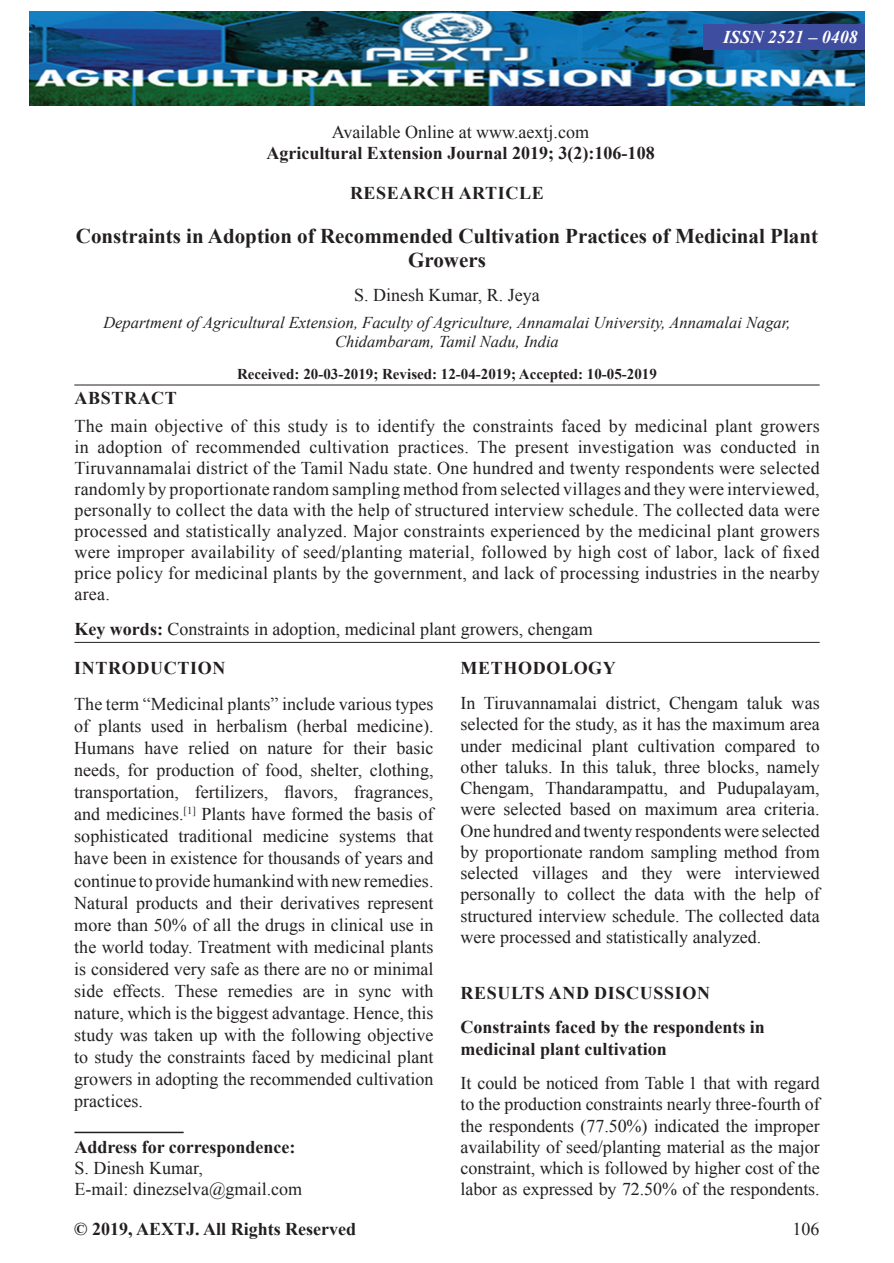
<style>
.page{position:relative;width:894px;height:1263px;background:#fff}
.page>*{position:absolute;margin:0;border:0;box-sizing:border-box;transform-origin:0 0}
.AT{font:700 21px/24px "Times New Roman";color:#231f20;text-align:center}
.TX{font:18px/22px "Times New Roman";color:#231f20;text-align:justify}
.ABS{font:18px/21px "Times New Roman";letter-spacing:.015em;color:#231f20;text-align:justify}
.ADD{font:18px/21px "Times New Roman";color:#231f20}
.KWD{font:18px "Times New Roman";color:#231f20}
.H2_Above_H1{font:700 18px/21.3px "Times New Roman";color:#231f20}
.JUN_NAME{font:700 18px "Times New Roman";color:#231f20}
.H2_Above_H1-2{font:700 18px "Times New Roman";letter-spacing:.035em;color:#231f20}
.WEB{font:18px "Times New Roman";color:#231f20}
.JFOOTER{font:700 18px "Times New Roman";color:#231f20}
.AU{font:18px "Times New Roman";color:#231f20}
.AH{font:700 18px "Times New Roman";letter-spacing:.035em;color:#231f20}
.ISSN_NUM{font:italic 700 18px "Times New Roman";color:#fff}
.ABSH{font:700 18px "Times New Roman";letter-spacing:.035em;color:#231f20}
.JFOOTER-2{font:18px "Times New Roman";color:#231f20}
.AFF{font:italic 16.5px/19.5px "Times New Roman";color:#231f20;text-align:center}
.HIS{font:700 15px "Times New Roman";color:#231f20}
.s1{font-weight:700}
</style>
<div class="page">
<img style="left:29px;top:11px;width:835px;height:94px">
<div style="left:702px;top:24px;width:162px;height:25px;background:#3e4da0"></div>
<hr style="left:74px;top:384px;width:745px;height:1px;background:#231f20">
<hr style="left:74px;top:642px;width:745px;height:1px;background:#231f20">
<hr style="left:74px;top:1131px;width:109px;height:2px;background:#231f20">
<p class="WEB" style="left:332px;top:119px;width:258px">Available Online at www.aextj.com</p>
<p class="JUN_NAME" style="left:266px;top:140px;width:389px">Agricultural Extension Journal 2019; 3(2):106-108</p>
<p class="ISSN_NUM" style="left:723px;top:24px;width:136px">ISSN 2521 – 0408</p>
<p class="AH" style="left:350px;top:179px;width:195px">RESEARCH ARTICLE</p>
<p class="AT" style="left:76px;top:223px;width:743px">Constraints in Adoption of Recommended Cultivation Practices of Medicinal Plant<br>Growers</p>
<p class="AU" style="left:354px;top:283px;width:187px">S. Dinesh Kumar, R. Jeya</p>
<p class="AFF" style="left:103px;top:312px;width:688px">Department of Agricultural Extension, Faculty of Agriculture, Annamalai University, Annamalai Nagar,<br>Chidambaram, Tamil Nadu, India</p>
<p class="HIS" style="left:237px;top:363px;width:421px">Received: 20-03-2019; Revised: 12-04-2019; Accepted: 10-05-2019</p>
<p class="ABSH" style="left:74px;top:385px;width:104px">ABSTRACT</p>
<p class="ABS" style="left:74px;top:415px;width:746px">The main objective of this study is to identify the constraints faced by medicinal plant growers in adoption of recommended cultivation practices. The present investigation was conducted in Tiruvannamalai district of the Tamil Nadu state. One hundred and twenty respondents were selected randomly by proportionate random sampling method from selected villages and they were interviewed, personally to collect the data with the help of structured interview schedule. The collected data were processed and statistically analyzed. Major constraints experienced by the medicinal plant growers were improper availability of seed/planting material, followed by high cost of labor, lack of fixed price policy for medicinal plants by the government, and lack of processing industries in the nearby area.</p>
<p class="KWD" style="left:74px;top:616px;width:519px"><span class="s1">Key words:</span> Constraints in adoption, medicinal plant growers, chengam</p>
<h1 class="H2_Above_H1-2" style="left:74px;top:655px;width:152px">INTRODUCTION</h1>
<p class="TX" style="left:74px;top:692px;width:360px">The term “Medicinal plants” include various types of plants used in herbalism (herbal medicine).<br>Humans have relied on nature for their basic needs, for production of food, shelter, clothing, transportation, fertilizers, flavors, fragrances, and medicines.<sup>[1]</sup> Plants have formed the basis of sophisticated traditional medicine systems that have been in existence for thousands of years and continue to provide humankind with new remedies.<br>Natural products and their derivatives represent more than 50% of all the drugs in clinical use in the world today. Treatment with medicinal plants is considered very safe as there are no or minimal side effects. These remedies are in sync with nature, which is the biggest advantage. Hence, this study was taken up with the following objective to study the constraints faced by medicinal plant growers in adopting the recommended cultivation practices.</p>
<p class="ADD" style="left:74px;top:1136px;width:229px"><span class="s1">Address for correspondence:<br></span>S. Dinesh Kumar,<br>E-mail: dinezselva@gmail.com</p>
<h1 class="H2_Above_H1-2" style="left:460px;top:655px;width:157px">METHODOLOGY</h1>
<p class="TX" style="left:460px;top:692px;width:360px;line-height:21.3px">In Tiruvannamalai district, Chengam taluk was selected for the study, as it has the maximum area under medicinal plant cultivation compared to other taluks. In this taluk, three blocks, namely Chengam, Thandarampattu, and Pudupalayam, were selected based on maximum area criteria.<br>One hundred and twenty respondents were selected by proportionate random sampling method from selected villages and they were interviewed personally to collect the data with the help of structured interview schedule. The collected data were processed and statistically analyzed.</p>
<h1 class="H2_Above_H1-2" style="left:460px;top:979px;width:251px">RESULTS AND DISCUSSION</h1>
<p class="H2_Above_H1" style="left:460px;top:1016px;width:306px">Constraints faced by the respondents in medicinal plant cultivation</p>
<p class="TX" style="left:460px;top:1072px;width:360px;line-height:21.3px">It could be noticed from Table 1 that with regard to the production constraints nearly three-fourth of the respondents (77.50%) indicated the improper availability of seed/planting material as the major constraint, which is followed by higher cost of the labor as expressed by 72.50% of the respondents.</p>
<p class="JFOOTER" style="left:74px;top:1215px;width:283px">© 2019, AEXTJ. All Rights Reserved</p>
<p class="JFOOTER-2" style="left:792px;top:1216px;width:28px">106</p>
</div>
